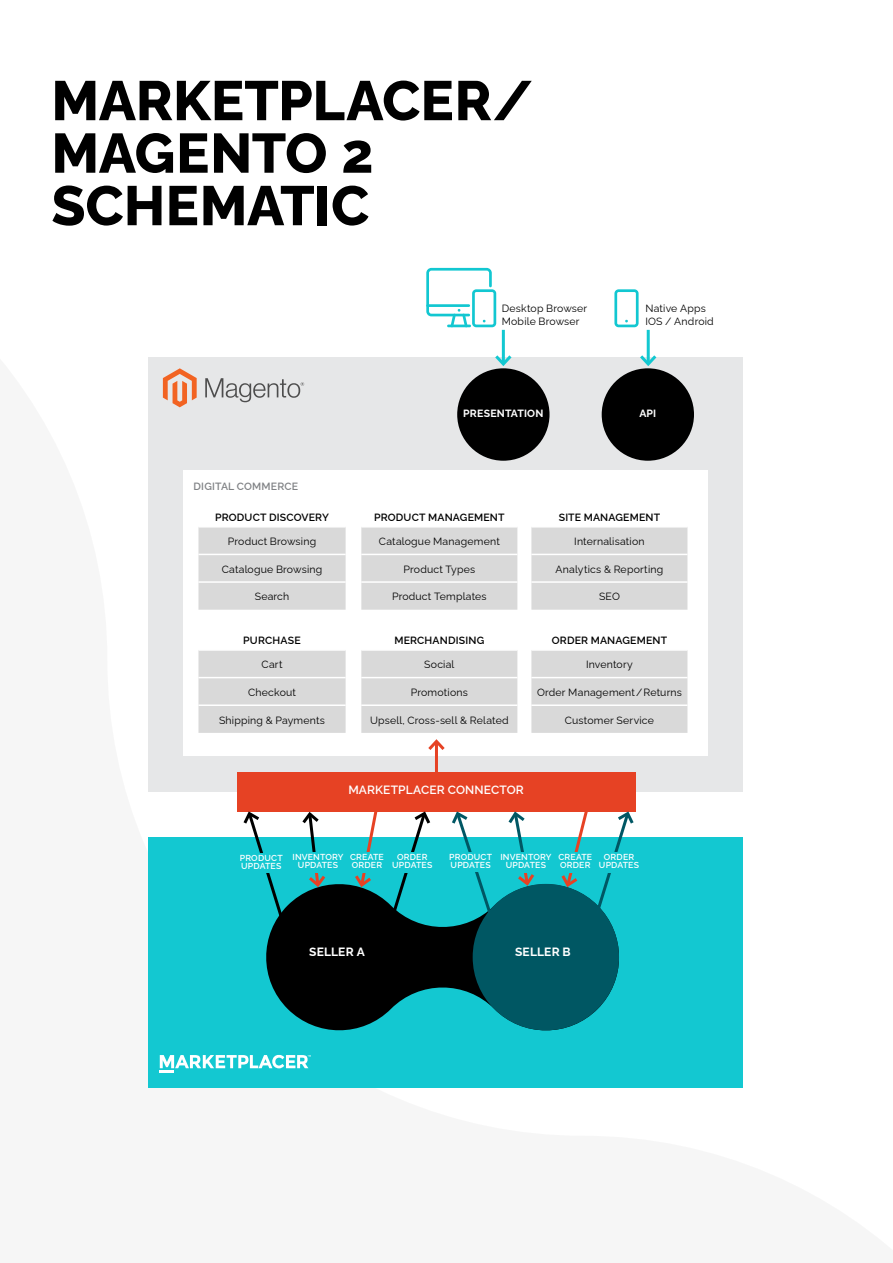
<style>
.page{position:relative;width:893px;height:1263px;background:#fff}
.page>*{position:absolute;margin:0;border:0;box-sizing:border-box;transform-origin:0 0}
.t1{font:800 55.5px/52.5px "Raleway";color:#000}
.t2{font:600 12px "Raleway";letter-spacing:.01em;color:#fff}
.t3{font:700 12px "Raleway";letter-spacing:.02em;color:#fff}
.t4{font:10.5px/13px "Raleway";letter-spacing:.02em;color:#000}
.t5{font:600 10.5px "Raleway";letter-spacing:.015em;color:#000}
.t6{font:700 10.5px "Raleway";letter-spacing:.015em;color:#fff}
.t7{font:600 10.5px "Raleway";letter-spacing:.015em;color:#808285}
.t8{font:600 8.7px/8.2px "Raleway";letter-spacing:.02em;color:#fff}
</style>
<div class="page">
<div style="left:148px;top:357px;width:595px;height:435px;background:#e6e7e8"></div>
<svg style="left:148px;top:685px;width:595px;height:403px;fill:#13c8d1"></svg>
<svg style="left:163px;top:368px;width:34px;height:39px"></svg>
<svg style="left:205px;top:378px;width:99px;height:24px"></svg>
<svg style="left:426px;top:268px;width:70px;height:59px"></svg>
<svg style="left:614px;top:289px;width:25px;height:38px"></svg>
<div style="left:457px;top:368px;width:92px;height:93px;background:#000;border-radius:50%"></div>
<div style="left:602px;top:368px;width:92px;height:93px;background:#000;border-radius:50%"></div>
<div style="left:183px;top:471px;width:524px;height:285px;background:#fff"></div>
<div style="left:198px;top:527px;width:148px;height:83px;background:#d9d9d9"></div>
<hr style="left:198px;top:554px;width:148px;height:1px;background:#fff">
<hr style="left:198px;top:581px;width:148px;height:2px;background:#fff">
<div style="left:198px;top:651px;width:148px;height:82px;background:#d9d9d9"></div>
<hr style="left:198px;top:677px;width:148px;height:1px;background:#fff">
<hr style="left:198px;top:704px;width:148px;height:2px;background:#fff">
<div style="left:361px;top:527px;width:156px;height:83px;background:#d9d9d9"></div>
<hr style="left:361px;top:554px;width:156px;height:1px;background:#fff">
<hr style="left:361px;top:581px;width:156px;height:2px;background:#fff">
<div style="left:531px;top:527px;width:156px;height:83px;background:#d9d9d9"></div>
<hr style="left:531px;top:554px;width:156px;height:1px;background:#fff">
<hr style="left:531px;top:581px;width:156px;height:2px;background:#fff">
<div style="left:531px;top:651px;width:156px;height:82px;background:#d9d9d9"></div>
<hr style="left:531px;top:677px;width:156px;height:1px;background:#fff">
<hr style="left:531px;top:704px;width:156px;height:2px;background:#fff">
<svg style="left:160px;top:1055px;width:151px;height:18px"></svg>
<div style="left:473px;top:884px;width:146px;height:146px;background:#005763;border-radius:50%"></div>
<hr style="left:502px;top:330px;width:3px;height:34px;background:#13c8d1">
<svg style="left:495px;top:352px;width:17px;height:14px"></svg>
<svg style="left:241px;top:809px;width:49px;height:129px"></svg>
<svg style="left:390px;top:809px;width:43px;height:108px"></svg>
<svg style="left:449px;top:809px;width:45px;height:108px"></svg>
<svg style="left:352px;top:803px;width:28px;height:86px"></svg>
<svg style="left:559px;top:802px;width:77px;height:115px"></svg>
<svg style="left:506px;top:809px;width:22px;height:43px"></svg>
<hr style="left:435px;top:741px;width:3px;height:32px;background:#e64224">
<svg style="left:361px;top:650px;width:156px;height:100px"></svg>
<hr style="left:647px;top:330px;width:3px;height:34px;background:#13c8d1">
<svg style="left:640px;top:352px;width:17px;height:14px"></svg>
<div style="left:227px;top:853px;width:68px;height:19px;background:#13c8d1"></div>
<div style="left:436px;top:852px;width:69px;height:20px;background:#13c8d1"></div>
<div style="left:344px;top:852px;width:46px;height:20px;background:#13c8d1"></div>
<div style="left:389px;top:852px;width:47px;height:20px;background:#13c8d1"></div>
<div style="left:596px;top:852px;width:46px;height:20px;background:#13c8d1"></div>
<div style="left:556px;top:852px;width:38px;height:20px;background:#13c8d1"></div>
<svg style="left:299px;top:810px;width:29px;height:79px"></svg>
<svg style="left:515px;top:872px;width:22px;height:16px"></svg>
<div style="left:290px;top:852px;width:56px;height:20px;background:#13c8d1"></div>
<div style="left:498px;top:852px;width:56px;height:20px;background:#13c8d1"></div>
<h1 class="t1" style="left:51px;top:68px;width:483px">MARKETPLACER/<br>MAGENTO 2<br>SCHEMATIC</h1>
<p class="t4" style="left:502px;top:300px;width:87px">Desktop Browser<br>Mobile Browser</p>
<p class="t4" style="left:645px;top:300px;width:70px">Native Apps<br>IOS / Android</p>
<p class="t6" style="left:463px;top:405px;width:82px">PRESENTATION</p>
<p class="t6" style="left:639px;top:405px;width:18px">API</p>
<p class="t7" style="left:194px;top:478px;width:106px">DIGITAL COMMERCE</p>
<p class="t5" style="left:215px;top:509px;width:115px">PRODUCT DISCOVERY</p>
<p class="t4" style="left:228px;top:534px;width:90px">Product Browsing</p>
<p class="t4" style="left:222px;top:561px;width:102px">Catalogue Browsing</p>
<p class="t4" style="left:255px;top:589px;width:36px">Search</p>
<p class="t5" style="left:243px;top:632px;width:59px">PURCHASE</p>
<p class="t4" style="left:262px;top:657px;width:23px">Cart</p>
<p class="t4" style="left:248px;top:684px;width:49px">Checkout</p>
<p class="t4" style="left:219px;top:712px;width:108px">Shipping &amp; Payments</p>
<p class="t5" style="left:374px;top:509px;width:132px">PRODUCT MANAGEMENT</p>
<p class="t4" style="left:379px;top:534px;width:122px">Catalogue Management</p>
<p class="t4" style="left:404px;top:561px;width:73px">Product Types</p>
<p class="t4" style="left:392px;top:589px;width:96px">Product Templates</p>
<p class="t5" style="left:394px;top:632px;width:91px">MERCHANDISING</p>
<p class="t4" style="left:424px;top:657px;width:32px">Social</p>
<p class="t4" style="left:411px;top:684px;width:59px">Promotions</p>
<p class="t4" style="left:370px;top:712px;width:140px">Upsell, Cross-sell &amp; Related</p>
<p class="t5" style="left:559px;top:509px;width:103px">SITE MANAGEMENT</p>
<p class="t4" style="left:574px;top:534px;width:72px">Internalisation</p>
<p class="t4" style="left:556px;top:561px;width:109px">Analytics &amp; Reporting</p>
<p class="t4" style="left:599px;top:589px;width:22px">SEO</p>
<p class="t5" style="left:552px;top:632px;width:117px">ORDER MANAGEMENT</p>
<p class="t4" style="left:586px;top:657px;width:48px">Inventory</p>
<p class="t4" style="left:537px;top:684px;width:146px">Order Management / Returns</p>
<p class="t4" style="left:565px;top:712px;width:91px">Customer Service</p>
<p class="t2" style="left:348px;top:780px;width:177px">MARKETPLACER CONNECTOR</p>
<p class="t8" style="left:292px;top:852px;width:53px;text-align:center">INVENTORY<br>UPDATES</p>
<p class="t8" style="left:500px;top:852px;width:53px;text-align:center">INVENTORY<br>UPDATES</p>
<p class="t8" style="left:240px;top:853px;width:44px">PRODUCT<br>UPDATES</p>
<p class="t8" style="left:449px;top:852px;width:44px">PRODUCT<br>UPDATES</p>
<p class="t8" style="left:558px;top:852px;width:35px">CREATE<br>ORDER</p>
<p class="t8" style="left:350px;top:852px;width:35px">CREATE<br>ORDER</p>
<p class="t8" style="left:392px;top:852px;width:42px;text-align:center">ORDER<br>UPDATES</p>
<p class="t8" style="left:599px;top:852px;width:42px;text-align:center">ORDER<br>UPDATES</p>
<p class="t3" style="left:309px;top:942px;width:57px">SELLER A</p>
<p class="t3" style="left:515px;top:942px;width:57px">SELLER B</p>
</div>
